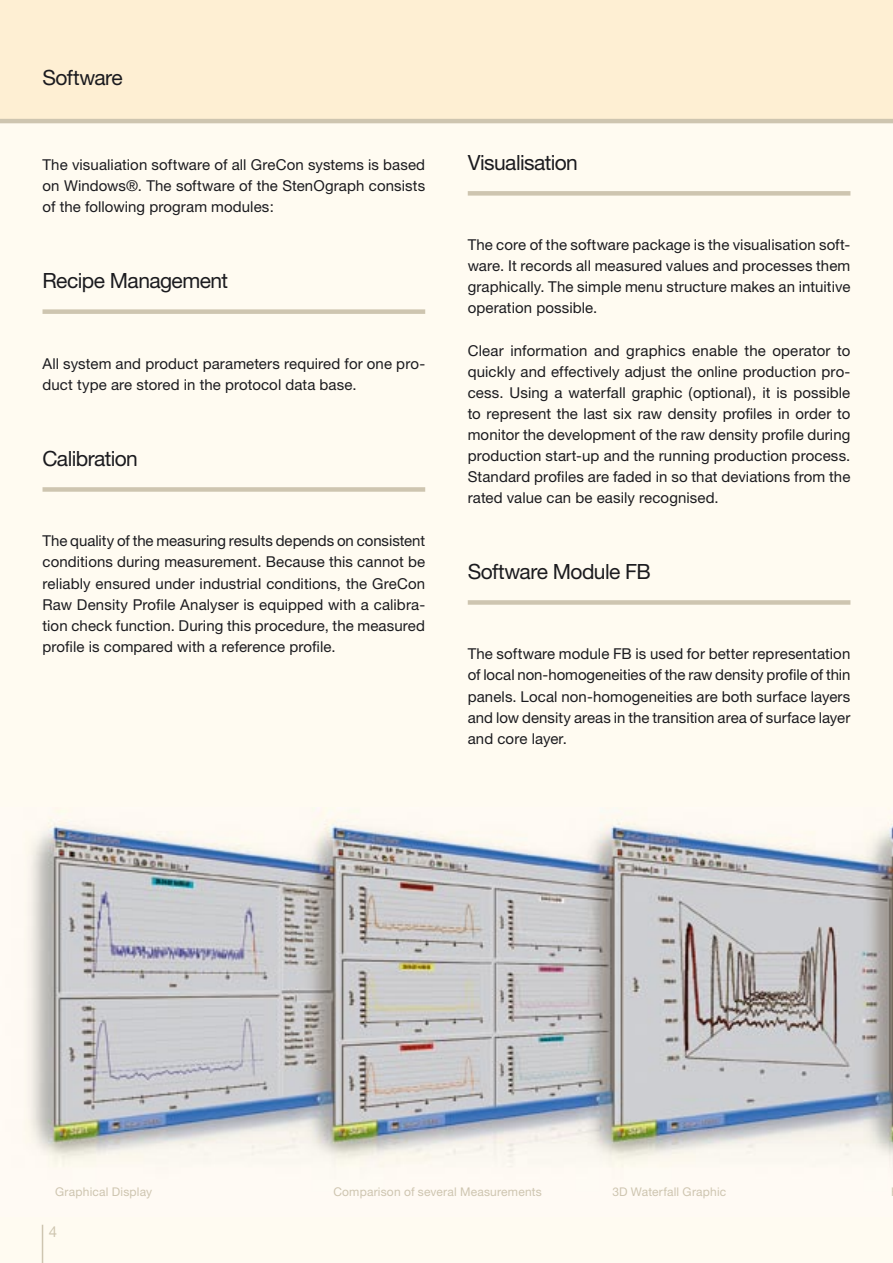
<style>
.page{position:relative;width:893px;height:1263px;background:#fffbf1}
.page>*{position:absolute;margin:0;border:0;box-sizing:border-box;transform-origin:0 0}
.GreCon_Absatz_im_Text{font:21px "Helvetica Neue";letter-spacing:-.03em;color:#1b1b1f}
.GreCon_Absatz{font:21px "Helvetica Neue";letter-spacing:-.025em;color:#1b1b1f}
.GreCon_Text_ENG{font:15px/21px "Helvetica Neue";letter-spacing:.005em;color:#1b1b1f;text-align:justify}
.t1{font:15px "Helvetica Neue";color:#cec5b0}
.GreCon_Untertitel{font:12px "Helvetica Neue";letter-spacing:.015em;color:#cec5b0}
</style>
<div class="page">
<div style="left:0;top:0;width:892px;height:123px;background:#feefd3"></div>
<hr style="left:42px;top:1225px;width:1px;height:38px;background:#cec5b0">
<svg style="left:892px;top:0;width:1px;height:123px"></svg>
<img style="left:31px;top:823px;width:862px;height:336px">
<div style="left:43px;top:309px;width:382px;height:5px;background:#cec5b0"></div>
<div style="left:43px;top:487px;width:382px;height:5px;background:#cec5b0"></div>
<div style="left:468px;top:191px;width:382px;height:5px;background:#cec5b0"></div>
<div style="left:468px;top:600px;width:382px;height:5px;background:#cec5b0"></div>
<p class="GreCon_Absatz" style="left:42px;top:65px;width:82px">Software</p>
<p class="GreCon_Text_ENG" style="left:43px;top:154px;width:384px">The visualiation software of all GreCon systems is based on Windows®. The software of the StenOgraph consists of the following program modules:</p>
<p class="GreCon_Absatz_im_Text" style="left:43px;top:268px;width:187px">Recipe Management</p>
<p class="GreCon_Text_ENG" style="left:43px;top:353px;width:384px">All system and product parameters required for one pro&shy;duct type are stored in the protocol data base.</p>
<p class="GreCon_Absatz_im_Text" style="left:43px;top:446px;width:97px">Calibration</p>
<p class="GreCon_Text_ENG" style="left:43px;top:530px;width:384px">The quality of the measuring results depends on consistent conditions during measurement. Because this cannot be reliably ensured under industrial conditions, the GreCon Raw Density Profile Analyser is equipped with a calibra&shy;tion check function. During this procedure, the measured profile is compared with a reference profile.</p>
<p class="GreCon_Absatz_im_Text" style="left:468px;top:150px;width:112px">Visualisation</p>
<p class="GreCon_Text_ENG" style="left:468px;top:234px;width:384px">The core of the software package is the visualisation soft&shy;ware. It records all measured values and processes them graphically. The simple menu structure makes an intuitive operation possible.</p>
<p class="GreCon_Text_ENG" style="left:468px;top:340px;width:384px">Clear information and graphics enable the operator to quickly and effectively adjust the online production pro&shy;cess. Using a waterfall graphic (optional), it is possible to represent the last six raw density profiles in order to monitor the development of the raw density profile during production start-up and the running production process.<br>Standard profiles are faded in so that deviations from the rated value can be easily recognised.</p>
<p class="GreCon_Absatz_im_Text" style="left:468px;top:559px;width:184px">Software Module FB</p>
<p class="GreCon_Text_ENG" style="left:468px;top:643px;width:384px">The software module FB is used for better representation of local non-homogeneities of the raw density profile of thin panels. Local non-homogeneities are both surface layers and low density areas in the transition area of surface layer and core layer.</p>
<p class="GreCon_Untertitel" style="left:55px;top:1184px;width:98px">Graphical Display</p>
<p class="GreCon_Untertitel" style="left:333px;top:1184px;width:210px">Comparison of several Measurements</p>
<p class="GreCon_Untertitel" style="left:612px;top:1184px;width:115px">3D Waterfall Graphic</p>
<p class="t1" style="left:49px;top:1222px;width:10px">4</p>
</div>
